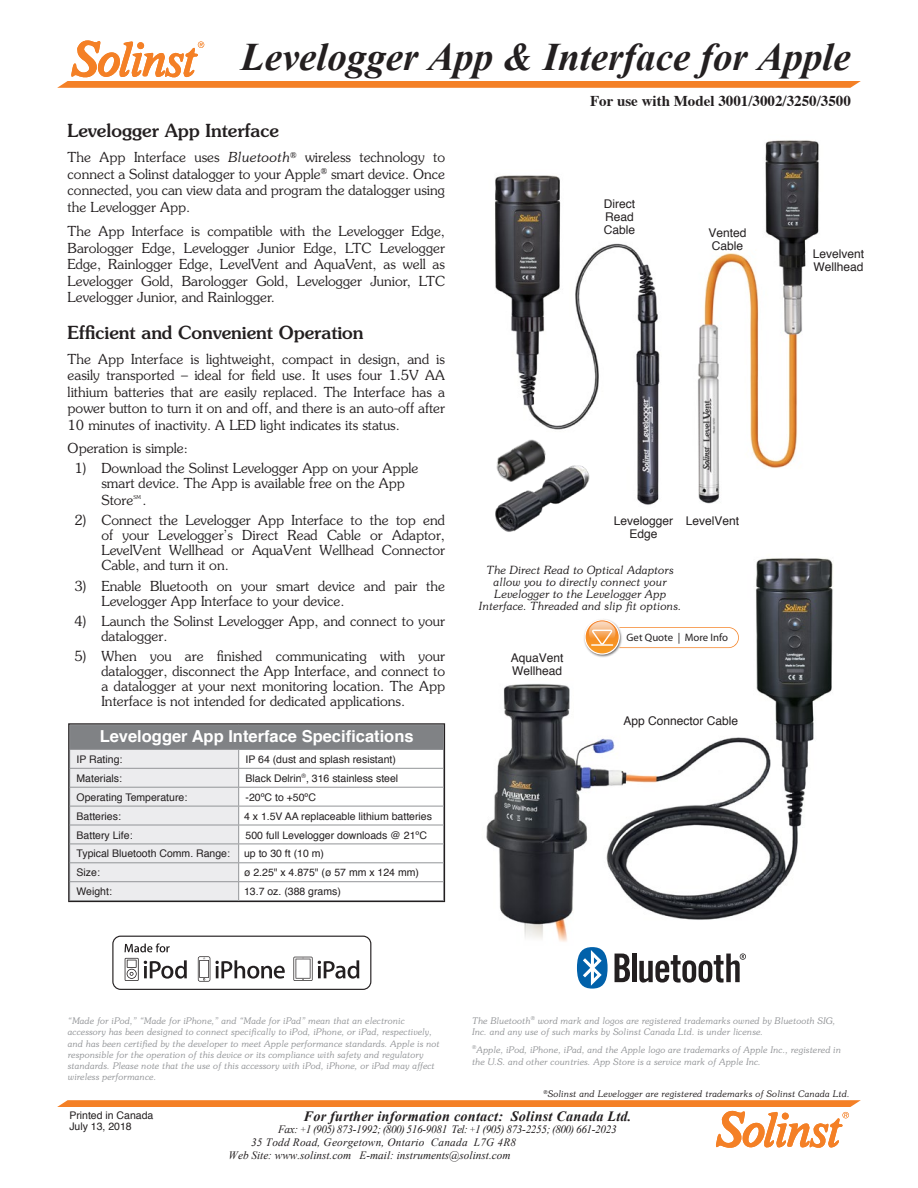
<style>
.page{position:relative;width:918px;height:1188px;background:#fff}
.page>*{position:absolute;margin:0;border:0;box-sizing:border-box;transform-origin:0 0}
.t1{font:italic 700 39px "Times New Roman";color:#231f20}
.Body_Subtitles{font:500 18px "Souvenir Std";color:#231f20}
.Table_First_Column_T{font:700 16.5px "Helvetica";color:#fff}
.t2{font:700 15px "Times";color:#231f20}
.t3{font:italic 700 14.25px "Times New Roman";letter-spacing:.015em;color:#231f20}
.Body_Text{font:300 13.8px/16.5px "Souvenir Std";color:#231f20;text-align:justify}
.Numbered_Paragraph{font:300 13.8px/15px "Souvenir Std";color:#231f20}
.Figure_Text_Justify{font:12px/12.8px "Helvetica";color:#231f20}
.Captions{font:italic 300 11.25px/12px "Souvenir Std";color:#231f20;text-align:center}
.t4{font:italic 11.25px "Times New Roman";letter-spacing:-.03em;color:#231f20}
.t5{font:italic 11.25px "Times New Roman";color:#231f20}
.t6{font:italic 11.25px "Times New Roman";letter-spacing:.02em;color:#231f20}
.t7{font:10.8px "Myriad Pro";color:#231f20}
.Table_Column_Content{font:10.5px/11.2px "Helvetica";color:#231f20}
.Table_Content_Body_T{font:10.5px "Helvetica";color:#231f20}
.t8{font:italic 300 9px/11.2px "Souvenir Std";color:#939598}
.Contact_Company_Name{font:italic 300 9px "Souvenir Std";letter-spacing:.01em;color:#231f20}
.Numbered_Paragraph-2{font:300 5.25px "Souvenir Std";color:#231f20}
.t9{font:italic 300 5.25px "Souvenir Std";color:#939598}
.s1{font-style:italic}
.s2{font-size:9px}
</style>
<div class="page">
<svg style="left:57px;top:40px;width:804px;height:48px"></svg>
<svg style="left:57px;top:1100px;width:804px;height:48px"></svg>
<div style="left:70px;top:725px;width:374px;height:24px;background:#808285"></div>
<hr style="left:239px;top:725px;width:205px;height:1px;background:#939598">
<hr style="left:239px;top:749px;width:205px;height:1px;background:#939598">
<hr style="left:239px;top:768px;width:205px;height:1px;background:#939598">
<hr style="left:239px;top:787px;width:205px;height:1px;background:#939598">
<hr style="left:239px;top:806px;width:205px;height:1px;background:#939598">
<hr style="left:239px;top:825px;width:205px;height:1px;background:#939598">
<hr style="left:239px;top:844px;width:205px;height:1px;background:#939598">
<hr style="left:239px;top:863px;width:205px;height:1px;background:#939598">
<hr style="left:239px;top:881px;width:205px;height:1px;background:#939598">
<svg style="left:70px;top:749px;width:169px;height:151px;background:#e6e6e8"></svg>
<div style="left:68px;top:723px;width:377px;height:179px;border:1px solid #231f20"></div>
<svg style="left:112px;top:936px;width:259px;height:54px"></svg>
<svg style="left:615px;top:954px;width:15px;height:28px"></svg>
<hr style="left:632px;top:954px;width:4px;height:28px;background:#231f20">
<svg style="left:577px;top:947px;width:31px;height:42px"></svg>
<svg style="left:639px;top:953px;width:107px;height:30px"></svg>
<img style="left:495px;top:175px;width:165px;height:330px">
<img style="left:486px;top:558px;width:347px;height:384px">
<img style="left:495px;top:465px;width:100px;height:67px">
<img style="left:495px;top:431px;width:60px;height:63px">
<img style="left:698px;top:140px;width:121px;height:364px">
<img style="left:580px;top:617px;width:57px;height:41px">
<svg style="left:584px;top:619px;width:155px;height:36px"></svg>
<h1 class="t1" style="left:241px;top:30px;width:611px">Levelogger App &amp; Interface for Apple</h1>
<p class="t2" style="left:590px;top:87px;width:262px">For use with Model 3001/3002/3250/3500</p>
<p class="Body_Subtitles" style="left:68px;top:120px;width:213px">Levelogger App Interface</p>
<p class="Body_Text" style="left:68px;top:149px;width:379px">The App Interface uses <span class="s1">Bluetooth</span><sup>®</sup> wireless technology to connect a Solinst datalogger to your Apple<sup>®</sup> smart device. Once connected, you can view data and program the datalogger using the Levelogger App.</p>
<p class="Body_Text" style="left:68px;top:223px;width:379px">The App Interface is compatible with the Levelogger Edge, Barologger Edge, Levelogger Junior Edge, LTC Levelogger Edge, Rainlogger Edge, LevelVent and AquaVent, as well as Levelogger Gold, Barologger Gold, Levelogger Junior, LTC Levelogger Junior, and Rainlogger.</p>
<p class="Body_Subtitles" style="left:68px;top:321px;width:297px">Efficient and Convenient Operation</p>
<p class="Body_Text" style="left:68px;top:351px;width:379px">The App Interface is lightweight, compact in design, and is easily transported – ideal for field use. It uses four 1.5V AA lithium batteries that are easily replaced. The Interface has a power button to turn it on and off, and there is an auto-off after 10 minutes of inactivity. A LED light indicates its status.</p>
<p class="Numbered_Paragraph" style="left:68px;top:441px;width:122px">Operation is simple:</p>
<p class="Numbered_Paragraph" style="left:101px;top:461px;width:319px;text-indent:-27px">1) Download the Solinst Levelogger App on your Apple smart device. The App is available free on the App</p>
<p class="Numbered_Paragraph" style="left:101px;top:492px;width:34px">Store</p>
<p class="Numbered_Paragraph-2" style="left:133px;top:494px;width:9px">SM</p>
<p class="Numbered_Paragraph" style="left:143px;top:492px;width:6px">.</p>
<p class="Numbered_Paragraph" style="left:101px;top:513px;width:345px;text-align:justify;text-indent:-27px">2) Connect the Levelogger App Interface to the top end of your Levelogger’s Direct Read Cable or Adaptor, LevelVent Wellhead or AquaVent Wellhead Connector Cable, and turn it on.</p>
<p class="Numbered_Paragraph" style="left:101px;top:578px;width:345px;text-indent:-27px">3) Enable Bluetooth on your smart device and pair the<br>Levelogger App Interface to your device.</p>
<p class="Numbered_Paragraph" style="left:101px;top:614px;width:345px;text-indent:-27px">4) Launch the Solinst Levelogger App, and connect to your datalogger.</p>
<p class="Numbered_Paragraph" style="left:101px;top:649px;width:345px;text-align:justify;text-indent:-27px">5) When you are finished communicating with your datalogger, disconnect the App Interface, and connect to a datalogger at your next monitoring location. The App Interface is not intended for dedicated applications.</p>
<p class="Table_First_Column_T" style="left:100px;top:725px;width:315px">Levelogger App Interface Specifications</p>
<p class="Table_Column_Content" style="left:77px;top:754px;width:47px">IP Rating:</p>
<p class="Table_Column_Content" style="left:246px;top:754px;width:152px">IP 64 (dust and splash resistant)</p>
<p class="Table_Column_Content" style="left:77px;top:773px;width:47px">Materials:</p>
<p class="Table_Column_Content" style="left:246px;top:773px;width:154px">Black Delrin<sup>®</sup>, 316 stainless steel</p>
<p class="Table_Column_Content" style="left:77px;top:792px;width:112px">Operating Temperature:</p>
<p class="Table_Column_Content" style="left:246px;top:792px;width:72px">-20ºC to +50ºC</p>
<p class="Table_Column_Content" style="left:77px;top:811px;width:46px">Batteries:</p>
<p class="Table_Column_Content" style="left:244px;top:811px;width:189px">4 x 1.5V AA replaceable lithium batteries</p>
<p class="Table_Column_Content" style="left:77px;top:830px;width:58px">Battery Life:</p>
<p class="Table_Column_Content" style="left:246px;top:830px;width:183px">500 full Levelogger downloads @ 21ºC</p>
<p class="Table_Column_Content" style="left:77px;top:849px;width:155px">Typical Bluetooth Comm. Range:</p>
<p class="Table_Content_Body_T" style="left:244px;top:847px;width:81px">up to 30 ft (10 m)</p>
<p class="Table_Column_Content" style="left:77px;top:868px;width:25px">Size:</p>
<p class="Table_Content_Body_T" style="left:244px;top:866px;width:176px">ø 2.25" x 4.875" (ø 57 mm x 124 mm)</p>
<p class="Table_Column_Content" style="left:77px;top:887px;width:37px">Weight:</p>
<p class="Table_Content_Body_T" style="left:244px;top:884px;width:98px">13.7 oz. (388 grams)</p>
<p class="Figure_Text_Justify" style="left:604px;top:199px;width:33px;text-align:justify">Direct Read Cable</p>
<p class="Figure_Text_Justify" style="left:708px;top:227px;width:40px">Vented<br>Cable</p>
<p class="Figure_Text_Justify" style="left:813px;top:248px;width:53px">Levelvent<br>Wellhead</p>
<p class="Figure_Text_Justify" style="left:614px;top:515px;width:61px;text-align:center">Levelogger<br>Edge</p>
<p class="Figure_Text_Justify" style="left:686px;top:515px;width:55px">LevelVent</p>
<p class="Captions" style="left:479px;top:564px;width:204px">The Direct Read to Optical Adaptors allow you to directly connect your Levelogger to the Levelogger App Interface. Threaded and slip fit options.</p>
<p class="t7" style="left:627px;top:631px;width:103px">Get Quote | More Info</p>
<p class="Figure_Text_Justify" style="left:511px;top:652px;width:54px">AquaVent<br>Wellhead</p>
<p class="Figure_Text_Justify" style="left:623px;top:715px;width:116px">App Connector Cable</p>
<p class="t8" style="left:68px;top:1015px;width:374px">“Made for iPod,” “Made for iPhone,” and “Made for iPad” mean that an electronic accessory has been designed to connect specifically to iPod, iPhone, or iPad, respectively, and has been certified by the developer to meet Apple performance standards. Apple is not responsible for the operation of this device or its compliance with safety and regulatory standards. Please note that the use of this accessory with iPod, iPhone, or iPad may affect wireless performance.</p>
<p class="t8" style="left:472px;top:1015px;width:60px">The Bluetooth</p>
<p class="t9" style="left:531px;top:1015px;width:6px">®</p>
<p class="t8" style="left:472px;top:1015px;width:365px;text-indent:66px">word mark and logos are registered trademarks owned by Bluetooth SIG,<br>Inc. and any use of such marks by Solinst Canada Ltd. is under license.</p>
<p class="t9" style="left:472px;top:1044px;width:6px">®</p>
<p class="t8" style="left:472px;top:1045px;width:371px;text-indent:4px">Apple, iPod, iPhone, iPad, and the Apple logo are trademarks of Apple Inc., registered in the U.S. and other countries. App Store is a service mark of Apple Inc.</p>
<p class="Contact_Company_Name" style="left:543px;top:1088px;width:308px"><sup>®</sup>Solinst and Levelogger are registered trademarks of Solinst Canada Ltd.</p>
<p class="Table_Column_Content" style="left:69px;top:1110px;width:86px">Printed in Canada<br>July 13, 2018</p>
<p class="t3" style="left:304px;top:1106px;width:329px">For further information contact: Solinst Canada Ltd.</p>
<p class="t4" style="left:278px;top:1122px;width:340px">Fax: <span class="s2">+</span>1 (905) 873-1992; (800) 516-9081 Tel: <span class="s2">+</span>1 (905) 873-2255; (800) 661-2023</p>
<p class="t6" style="left:251px;top:1135px;width:267px">35 Todd Road, Georgetown, Ontario Canada L7G 4R8</p>
<p class="t5" style="left:229px;top:1147px;width:283px">Web Site: www.solinst.com E-mail: instruments@solinst.com</p>
</div>
